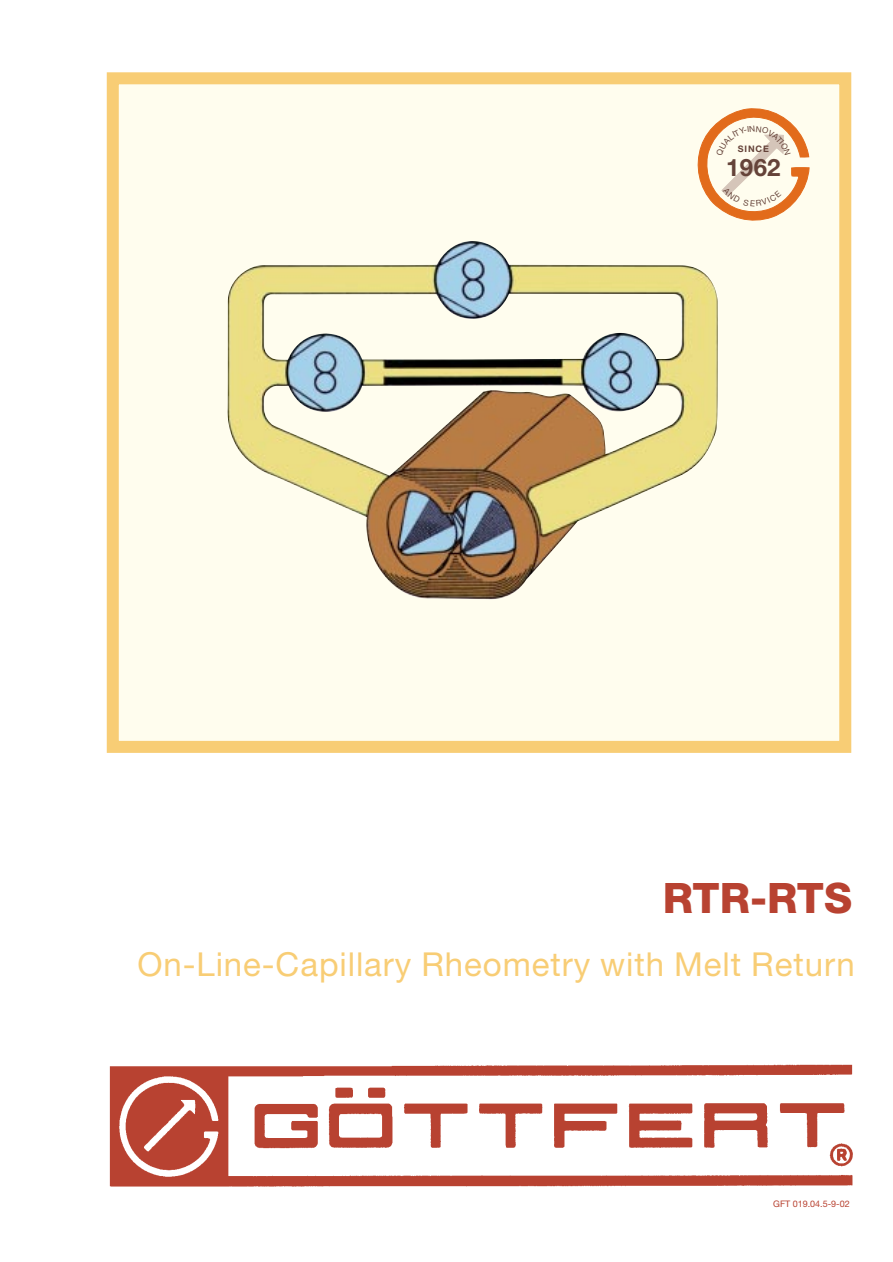
<style>
.page{position:relative;width:893px;height:1262px;background:#fff}
.page>*{position:absolute;margin:0;border:0;box-sizing:border-box;transform-origin:0 0}
.t1{font:800 42px "Helvetica Neue";letter-spacing:-.01em;color:#b84231}
.t2{font:33px "Helvetica Neue";letter-spacing:.03em;color:#f8cd75}
.t3{font:700 24px "Helvetica Neue";color:#654339}
.t4{font:9px "Helvetica Neue";color:#b84231}
.t5{font:700 9px "Helvetica Neue";letter-spacing:.1em;color:#654339}
</style>
<div class="page">
<img style="left:109px;top:1064px;width:744px;height:123px">
<div style="left:113px;top:78px;width:732px;height:669px;background:#fffdee"></div>
<div style="left:107px;top:72px;width:744px;height:681px;border:12px solid #f8cd75"></div>
<img style="left:227px;top:241px;width:490px;height:358px">
<svg style="left:697px;top:108px;width:112px;height:113px"></svg>
<p class="t5" style="left:737px;top:146px;width:33px">SINCE</p>
<p class="t3" style="left:726px;top:159px;width:56px">1962</p>
<p class="t1" style="left:663px;top:882px;width:190px">RTR-RTS</p>
<p class="t2" style="left:137px;top:952px;width:719px">On-Line-Capillary Rheometry with Melt Return</p>
<p class="t4" style="left:773px;top:1201px;width:78px">GFT 019.04.5-9-02</p>
</div>
